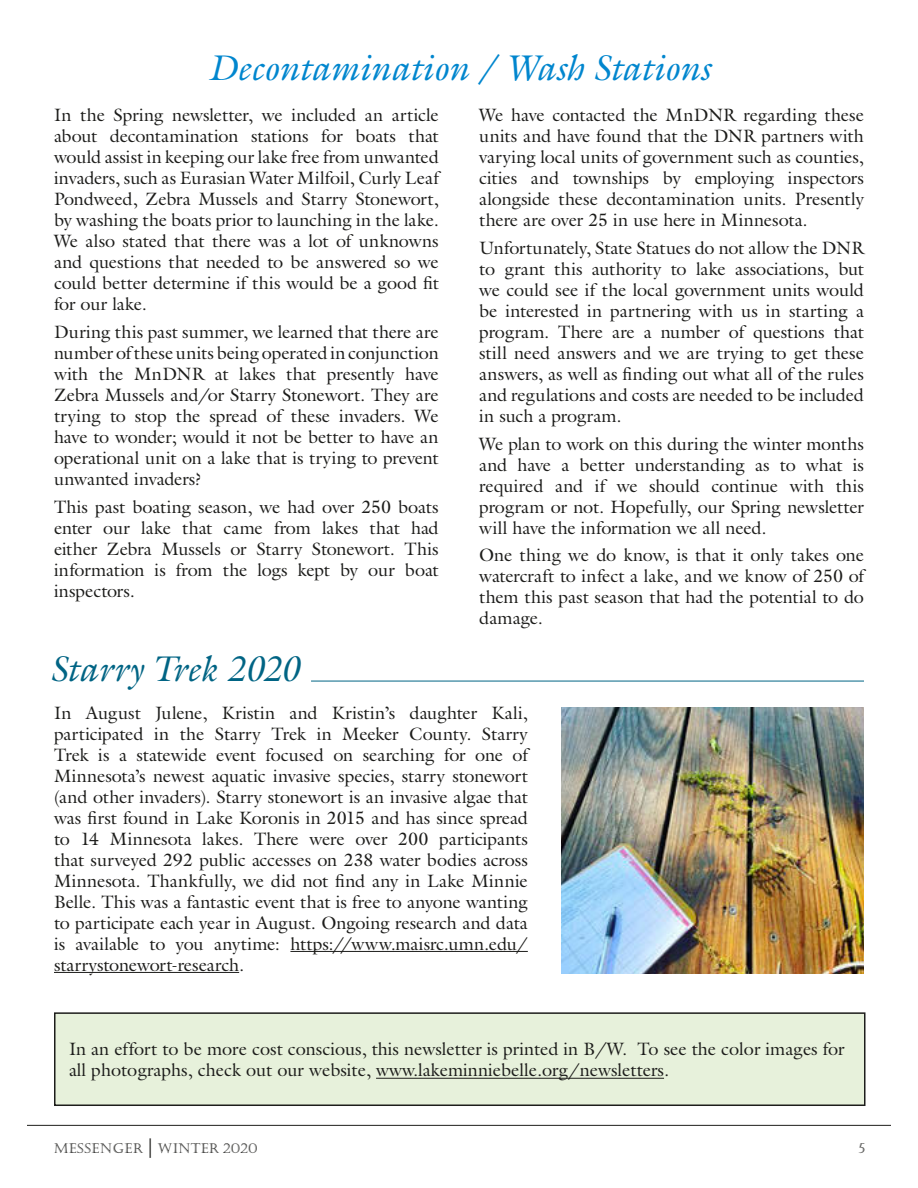
<style>
.page{position:relative;width:918px;height:1188px;background:#fff}
.page>*{position:absolute;margin:0;border:0;box-sizing:border-box;transform-origin:0 0}
.t1{font:italic 36px "Galliard Std";letter-spacing:-.005em;color:#0086ce}
.t2{font:italic 36px "Galliard Std";letter-spacing:-.01em;color:#006484}
.t3{font:18px/21px "Galliard Std";color:#1d1d1b;text-align:justify}
.t4{font:13.5px "Castellar MT Std";letter-spacing:.035em;color:#1d1d1b}
.s1{font-family:"Univers LT Std";font-weight:300;font-size:19.5px}
</style>
<div class="page">
<hr style="left:27px;top:1125px;width:864px;height:1px;background:#1d1d1b">
<hr style="left:290px;top:951px;width:238px;height:1px;background:#1d1d1b">
<hr style="left:54px;top:972px;width:185px;height:1px;background:#1d1d1b">
<img style="left:562px;top:708px;width:302px;height:265px">
<hr style="left:311px;top:681px;width:553px;height:1px;background:#006484">
<div style="left:55px;top:1013px;width:810px;height:92px;background:#e7f1db"></div>
<hr style="left:376px;top:1078px;width:288px;height:1px;background:#1d1d1b">
<div style="left:54px;top:1012px;width:812px;height:94px;border:2px solid #1d1d1b"></div>
<p class="t1" style="left:208px;top:45px;width:504px">Decontamination / Wash Stations</p>
<p class="t3" style="left:54px;top:104px;width:386px">In the Spring newsletter, we included an article about decontamination stations for boats that would assist in keeping our lake free from unwanted invaders, such as Eurasian Water Milfoil, Curly Leaf Pondweed, Zebra Mussels and Starry Stonewort, by washing the boats prior to launching in the lake.<br>We also stated that there was a lot of unknowns and questions that needed to be answered so we could better determine if this would be a good fit for our lake.</p>
<p class="t3" style="left:54px;top:321px;width:386px">During this past summer, we learned that there are number of these units being operated in conjunction with the MnDNR at lakes that presently have Zebra Mussels and/or Starry Stonewort. They are trying to stop the spread of these invaders. We have to wonder; would it not be better to have an operational unit on a lake that is trying to prevent unwanted invaders?</p>
<p class="t3" style="left:54px;top:496px;width:386px">This past boating season, we had over 250 boats enter our lake that came from lakes that had either Zebra Mussels or Starry Stonewort. This information is from the logs kept by our boat inspectors.</p>
<p class="t3" style="left:479px;top:104px;width:386px">We have contacted the MnDNR regarding these units and have found that the DNR partners with varying local units of government such as counties, cities and townships by employing inspectors alongside these decontamination units. Presently there are over 25 in use here in Minnesota.</p>
<p class="t3" style="left:479px;top:237px;width:386px">Unfortunately, State Statues do not allow the DNR to grant this authority to lake associations, but we could see if the local government units would be interested in partnering with us in starting a program. There are a number of questions that still need answers and we are trying to get these answers, as well as finding out what all of the rules and regulations and costs are needed to be included in such a program.</p>
<p class="t3" style="left:479px;top:433px;width:386px">We plan to work on this during the winter months and have a better understanding as to what is required and if we should continue with this program or not. Hopefully, our Spring newsletter will have the information we all need.</p>
<p class="t3" style="left:479px;top:545px;width:386px">One thing we do know, is that it only takes one watercraft to infect a lake, and we know of 250 of them this past season that had the potential to do damage.</p>
<p class="t2" style="left:50px;top:646px;width:251px">Starry Trek 2020</p>
<p class="t3" style="left:54px;top:702px;width:475px">In August Julene, Kristin and Kristin’s daughter Kali, participated in the Starry Trek in Meeker County. Starry Trek is a statewide event focused on searching for one of Minnesota’s newest aquatic invasive species, starry stonewort (and other invaders). Starry stonewort is an invasive algae that was first found in Lake Koronis in 2015 and has since spread to 14 Minnesota lakes. There were over 200 participants that surveyed 292 public accesses on 238 water bodies across Minnesota. Thankfully, we did not find any in Lake Minnie Belle. This was a fantastic event that is free to anyone wanting to participate each year in August. Ongoing research and data is available to you anytime: https://www.maisrc.umn.edu/ starrystonewort-research.</p>
<p class="t3" style="left:69px;top:1038px;width:777px;line-height:21.6px">In an effort to be more cost conscious, this newsletter is printed in B/W. To see the color images for all photographs, check out our website, www.lakeminniebelle.org/newsletters.</p>
<p class="t4" style="left:54px;top:1141px;width:205px">MESSENGER <span class="s1">|</span> WINTER 2020</p>
<p class="t4" style="left:859px;top:1141px;width:8px">5</p>
</div>
